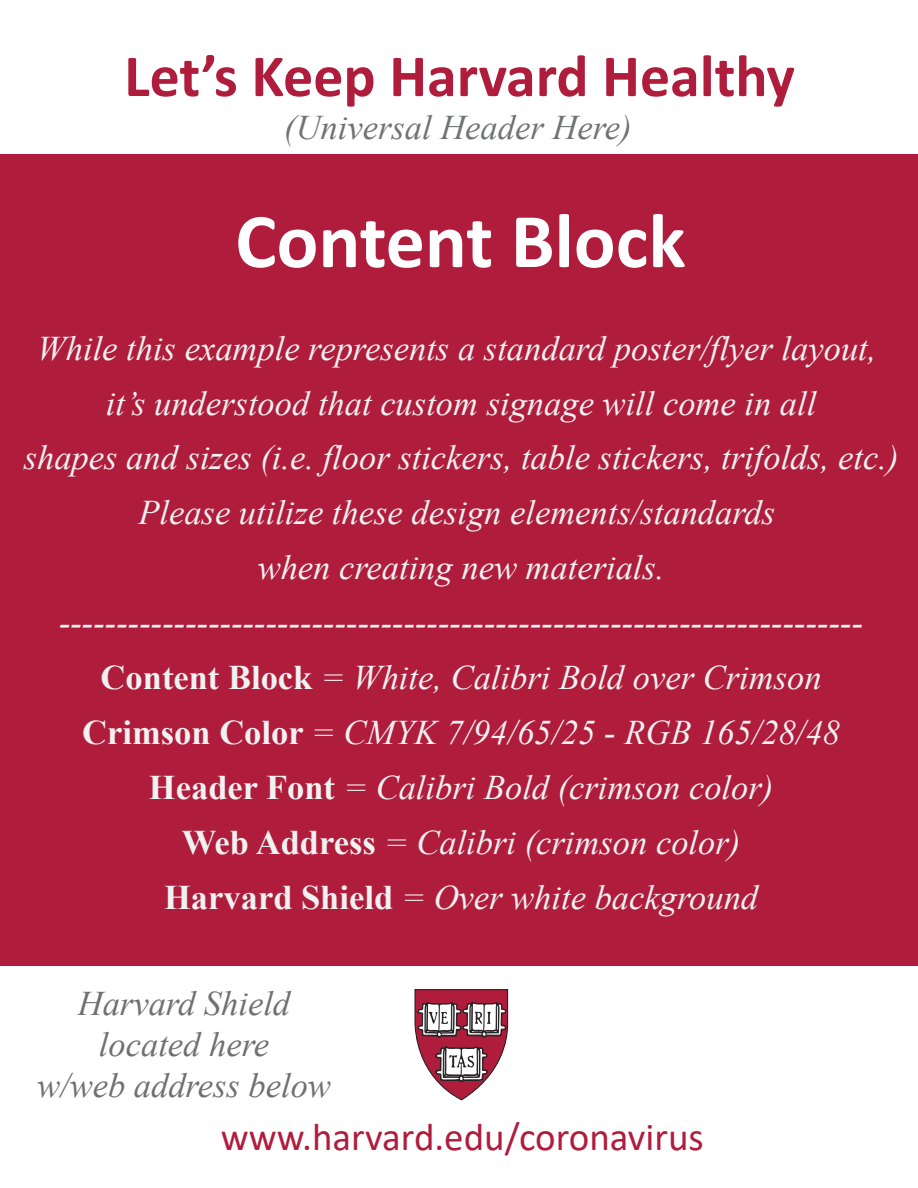
<style>
.page{position:relative;width:918px;height:1188px;background:#fff}
.page>*{position:absolute;margin:0;border:0;box-sizing:border-box;transform-origin:0 0}
.t1{font:700 78px "Calibri";color:#fff}
.t2{font:700 60px "Calibri";color:#b01d3c}
.t3{font:39px "Calibri";color:#b01d3c}
.t4{font:italic 34.5px/54.9px "Times New Roman";color:#f0f1f1;text-align:center}
.t5{font:italic 34.5px/41.4px "Times New Roman";color:#716f70;text-align:center}
.t6{font:italic 34.5px "Times New Roman";color:#717273}
.s1{font-weight:700;font-style:normal}
</style>
<div class="page">
<div style="left:0;top:154px;width:918px;height:812px;background:#b01d3c"></div>
<svg style="left:414px;top:989px;width:95px;height:112px"></svg>
<h2 class="t2" style="left:124px;top:34px;width:672px">Let’s Keep Harvard Healthy</h2>
<p class="t6" style="left:284px;top:104px;width:349px">(Universal Header Here)</p>
<h1 class="t1" style="left:235px;top:186px;width:452px">Content Block</h1>
<p class="t4" style="left:24px;top:320px;width:876px">While this example represents a standard poster/flyer layout, it’s understood that custom signage will come in all<br>shapes and sizes (i.e. floor stickers, table stickers, trifolds, etc.)<br>Please utilize these design elements/standards<br>when creating new materials. ---------------------------------------------------------------------- <span class="s1">Content Block</span> = White, Calibri Bold over Crimson<br><span class="s1">Crimson Color</span> = CMYK 7/94/65/25 - RGB 165/28/48<br><span class="s1">Header Font</span> = Calibri Bold (crimson color)<br><span class="s1">Web Address</span> = Calibri (crimson color)<br><span class="s1">Harvard Shield</span> = Over white background</p>
<p class="t5" style="left:37px;top:981px;width:295px">Harvard Shield located here<br>w/web address below</p>
<p class="t3" style="left:221px;top:1110px;width:484px">www.harvard.edu/coronavirus</p>
</div>
